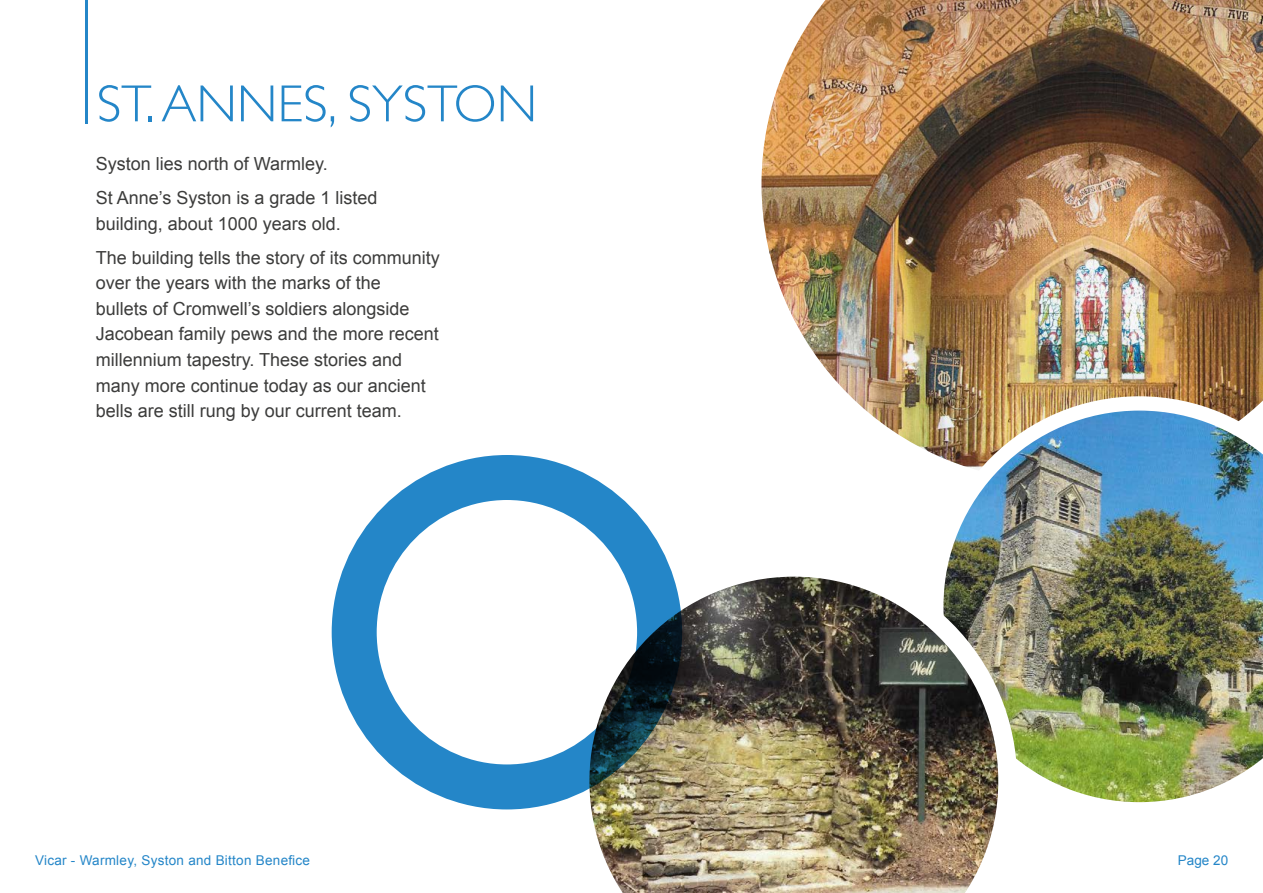
<style>
.page{position:relative;width:1263px;height:893px;background:#fff}
.page>*{position:absolute;margin:0;border:0;box-sizing:border-box;transform-origin:0 0}
.t1{font:300 52.5px "Gill Sans";color:#2486c8}
.t2{font:18px/25.5px "Arial";color:#3c3c3b}
.t3{font:13.5px "Arial";letter-spacing:.02em;color:#2486c8}
</style>
<div class="page">
<hr style="left:85px;top:0;width:2px;height:123px;background:#2486c8">
<img style="left:761px;top:0;width:502px;height:452px">
<img style="left:929px;top:396px;width:334px;height:407px">
<img style="left:570px;top:558px;width:447px;height:335px">
<div style="left:332px;top:455px;width:350px;height:354px;border:45px solid #2486c8;border-radius:50%"></div>
<h1 class="t1" style="left:97px;top:63px;width:442px">ST. ANNES, SYSTON</h1>
<p class="t2" style="left:96px;top:147px;width:283px;line-height:34px">Syston lies north of Warmley.<br>St Anne’s Syston is a grade 1 listed</p>
<p class="t2" style="left:96px;top:207px;width:346px;line-height:34px">building, about 1000 years old.<br>The building tells the story of its community</p>
<p class="t2" style="left:96px;top:271px;width:345px">over the years with the marks of the<br>bullets of Cromwell’s soldiers alongside Jacobean family pews and the more recent millennium tapestry. These stories and many more continue today as our ancient bells are still rung by our current team.</p>
<p class="t3" style="left:35px;top:851px;width:276px">Vicar - Warmley, Syston and Bitton Benefice</p>
<p class="t3" style="left:1178px;top:851px;width:52px">Page 20</p>
</div>
